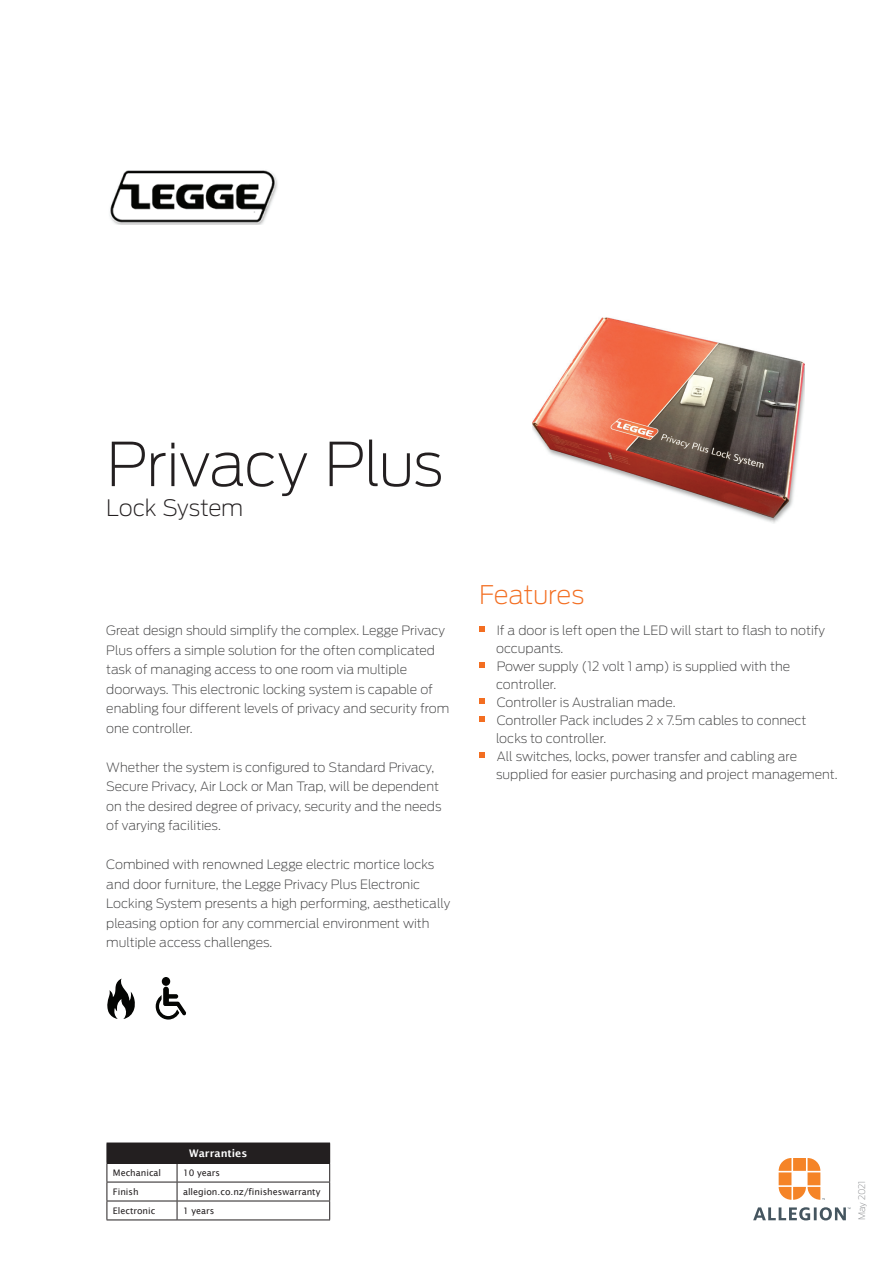
<style>
.page{position:relative;width:893px;height:1263px;background:#fff}
.page>*{position:absolute;margin:0;border:0;box-sizing:border-box;transform-origin:0 0}
.t1{font:200 60px "Antenna";letter-spacing:-.025em;color:#231f20}
.t2{font:200 25.5px "Antenna";letter-spacing:-.01em;color:#f36e21}
.t3{font:200 22.5px "Antenna";letter-spacing:-.015em;color:#231f20}
.t4{font:200 12.75px/19.5px "Antenna";color:#3e3e3f}
.t5{font:600 10.5px "Lucida Sans";color:#fff}
.t6{font:9px "Lucida Sans";color:#231f20}
.t7{font:200 9px "Antenna";color:#8b8d90}
</style>
<div class="page">
<svg style="left:779px;top:1158px;width:46px;height:42px"></svg>
<svg style="left:753px;top:1207px;width:97px;height:13px"></svg>
<svg style="left:479px;top:626px;width:5px;height:5px"></svg>
<svg style="left:479px;top:662px;width:5px;height:5px"></svg>
<svg style="left:479px;top:698px;width:5px;height:5px"></svg>
<svg style="left:479px;top:716px;width:5px;height:5px"></svg>
<svg style="left:479px;top:752px;width:5px;height:5px"></svg>
<img style="left:532px;top:317px;width:273px;height:206px">
<img style="left:109px;top:170px;width:169px;height:54px">
<svg style="left:107px;top:978px;width:28px;height:41px"></svg>
<div style="left:162px;top:977px;width:8px;height:9px;background:#040503;border-radius:50%"></div>
<svg style="left:156px;top:987px;width:30px;height:33px"></svg>
<div style="left:107px;top:1143px;width:223px;height:20px;background:#231f20"></div>
<hr style="left:107px;top:1163px;width:70px;height:1px;background:#231f20">
<hr style="left:107px;top:1182px;width:70px;height:1px;background:#231f20">
<hr style="left:107px;top:1200px;width:70px;height:1px;background:#231f20">
<svg style="left:107px;top:1164px;width:1px;height:55px"></svg>
<hr style="left:107px;top:1219px;width:70px;height:1px;background:#231f20">
<hr style="left:177px;top:1163px;width:153px;height:1px;background:#231f20">
<hr style="left:177px;top:1182px;width:153px;height:1px;background:#231f20">
<hr style="left:177px;top:1200px;width:153px;height:1px;background:#231f20">
<svg style="left:177px;top:1164px;width:1px;height:55px"></svg>
<svg style="left:329px;top:1164px;width:1px;height:55px"></svg>
<hr style="left:177px;top:1219px;width:153px;height:1px;background:#231f20">
<h1 class="t1" style="left:106px;top:426px;width:339px">Privacy Plus</h1>
<h3 class="t3" style="left:106px;top:493px;width:139px">Lock System</h3>
<p class="t4" style="left:106px;top:621px;width:344px">Great design should simplify the complex. Legge Privacy Plus offers a simple solution for the often complicated task of managing access to one room via multiple doorways. This electronic locking system is capable of enabling four different levels of privacy and security from one controller.</p>
<p class="t4" style="left:106px;top:757px;width:337px">Whether the system is configured to Standard Privacy, Secure Privacy, Air Lock or Man Trap, will be dependent on the desired degree of privacy, security and the needs of varying facilities.</p>
<p class="t4" style="left:106px;top:854px;width:345px">Combined with renowned Legge electric mortice locks and door furniture, the Legge Privacy Plus Electronic Locking System presents a high performing, aesthetically pleasing option for any commercial environment with multiple access challenges.</p>
<h2 class="t2" style="left:479px;top:578px;width:107px">Features</h2>
<p class="t4" style="left:496px;top:620px;width:343px;line-height:18px">If a door is left open the LED will start to flash to notify occupants.<br>Power supply (12 volt 1 amp) is supplied with the controller.<br>Controller is Australian made.<br>Controller Pack includes 2 x 7.5m cables to connect locks to controller.<br>All switches, locks, power transfer and cabling are supplied for easier purchasing and project management.</p>
<p class="t5" style="left:189px;top:1147px;width:60px">Warranties</p>
<p class="t6" style="left:113px;top:1168px;width:50px">Mechanical</p>
<p class="t6" style="left:183px;top:1168px;width:39px">10 years</p>
<p class="t6" style="left:113px;top:1186px;width:27px">Finish</p>
<p class="t6" style="left:183px;top:1186px;width:139px">allegion.co.nz/finisheswarranty</p>
<p class="t6" style="left:113px;top:1205px;width:44px">Electronic</p>
<p class="t6" style="left:183px;top:1205px;width:33px">1 years</p>
<p class="t7" style="left:856px;top:1220px;width:42px;rotate:-90deg">May 2021</p>
</div>
